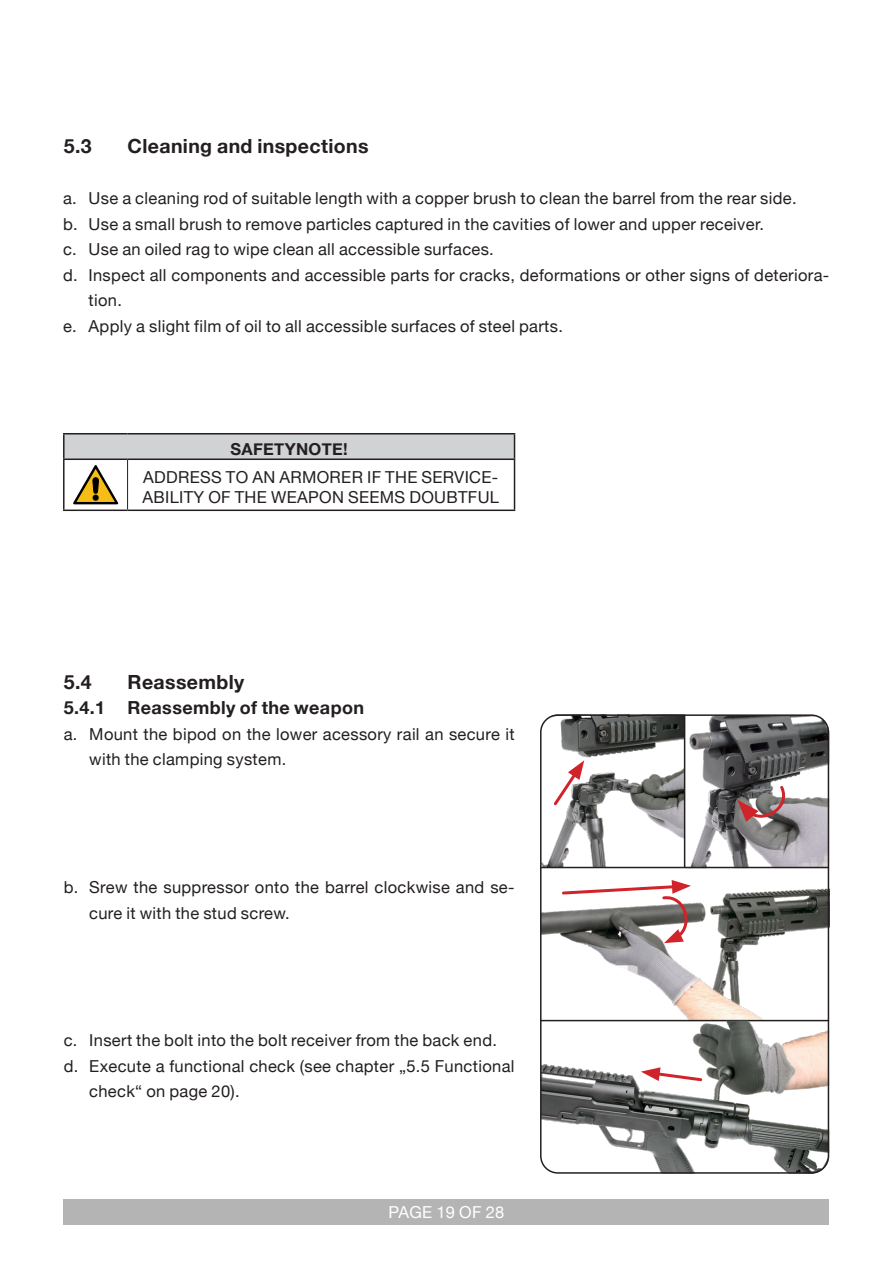
<style>
.page{position:relative;width:893px;height:1263px;background:#fff}
.page>*{position:absolute;margin:0;border:0;box-sizing:border-box;transform-origin:0 0}
.t1{font:700 19.5px "Helvetica Neue";letter-spacing:.02em;color:#231f20}
.t2{font:700 18px "Helvetica Neue";letter-spacing:.02em;color:#231f20}
.B_T_Tabelle_Sicherheitsh_zentriert_Gross{font:16.5px/25.5px "Helvetica Neue";letter-spacing:.02em;color:#231f20}
.B_T_Tabelle_Kopfzeile_zentiert{font:700 16.5px "Helvetica Neue";letter-spacing:.02em;color:#231f20}
.t3{font:16.5px "Helvetica Neue";letter-spacing:.02em;color:#fff}
</style>
<div class="page">
<div style="left:64px;top:1199px;width:765px;height:26px;background:#b4b4b4"></div>
<div style="left:64px;top:434px;width:450px;height:25px;background:#d1d2d4"></div>
<hr style="left:63px;top:460px;width:2px;height:49px;background:#231f20">
<hr style="left:514px;top:460px;width:1px;height:49px;background:#231f20">
<hr style="left:63px;top:509px;width:65px;height:2px;background:#231f20">
<hr style="left:128px;top:509px;width:387px;height:2px;background:#231f20">
<hr style="left:127px;top:460px;width:1px;height:49px;background:#231f20">
<hr style="left:63px;top:433px;width:65px;height:1px;background:#231f20">
<hr style="left:63px;top:434px;width:2px;height:24px;background:#231f20">
<hr style="left:128px;top:433px;width:387px;height:1px;background:#231f20">
<svg style="left:514px;top:434px;width:1px;height:24px"></svg>
<hr style="left:63px;top:458px;width:65px;height:2px;background:#231f20">
<hr style="left:128px;top:458px;width:387px;height:2px;background:#231f20">
<svg style="left:73px;top:465px;width:45px;height:39px"></svg>
<img style="left:540px;top:717px;width:289px;height:150px">
<img style="left:540px;top:888px;width:289px;height:283px">
<hr style="left:541px;top:1020px;width:287px;height:1px;background:#231f20">
<hr style="left:541px;top:867px;width:287px;height:1px;background:#231f20">
<div style="left:540px;top:714px;width:289px;height:460px;border:2px solid #231f20;border-radius:17px"></div>
<hr style="left:684px;top:715px;width:1px;height:152px;background:#231f20">
<svg style="left:551px;top:760px;width:33px;height:48px"></svg>
<svg style="left:737px;top:783px;width:54px;height:43px;background:#937a7b"></svg>
<svg style="left:560px;top:880px;width:135px;height:63px"></svg>
<svg style="left:641px;top:1067px;width:63px;height:16px"></svg>
<p class="t1" style="left:64px;top:134px;width:29px">5.3</p>
<p class="t1" style="left:128px;top:134px;width:242px">Cleaning and inspections</p>
<p class="B_T_Tabelle_Sicherheitsh_zentriert_Gross" style="left:63px;top:185px;width:735px">a. Use a cleaning rod of suitable length with a copper brush to clean the barrel from the rear side.</p>
<p class="B_T_Tabelle_Sicherheitsh_zentriert_Gross" style="left:63px;top:211px;width:702px">b. Use a small brush to remove particles captured in the cavities of lower and upper receiver.</p>
<p class="B_T_Tabelle_Sicherheitsh_zentriert_Gross" style="left:63px;top:236px;width:432px">c. Use an oiled rag to wipe clean all accessible surfaces.</p>
<p class="B_T_Tabelle_Sicherheitsh_zentriert_Gross" style="left:89px;top:262px;width:742px;text-indent:-26px">d. Inspect all components and accessible parts for cracks, deformations or other signs of deteriora&shy;tion.</p>
<p class="B_T_Tabelle_Sicherheitsh_zentriert_Gross" style="left:63px;top:313px;width:501px">e. Apply a slight film of oil to all accessible surfaces of steel parts.</p>
<p class="B_T_Tabelle_Kopfzeile_zentiert" style="left:230px;top:438px;width:119px">SAFETYNOTE!</p>
<p class="B_T_Tabelle_Sicherheitsh_zentriert_Gross" style="left:142px;top:467px;width:358px;line-height:19.8px">ADDRESS TO AN ARMORER IF THE SERVICE-<br>ABILITY OF THE WEAPON SEEMS DOUBTFUL</p>
<p class="t1" style="left:64px;top:670px;width:29px">5.4</p>
<p class="t1" style="left:128px;top:670px;width:118px">Reassembly</p>
<p class="t2" style="left:64px;top:697px;width:302px">5.4.1 Reassembly of the weapon</p>
<p class="B_T_Tabelle_Sicherheitsh_zentriert_Gross" style="left:89px;top:721px;width:427px;text-indent:-26px">a. Mount the bipod on the lower acessory rail an secure it with the clamping system.</p>
<p class="B_T_Tabelle_Sicherheitsh_zentriert_Gross" style="left:89px;top:874px;width:427px;text-indent:-26px">b. Srew the suppressor onto the barrel clockwise and se&shy;cure it with the stud screw.</p>
<p class="B_T_Tabelle_Sicherheitsh_zentriert_Gross" style="left:64px;top:1027px;width:435px">c. Insert the bolt into the bolt receiver from the back end.</p>
<p class="B_T_Tabelle_Sicherheitsh_zentriert_Gross" style="left:89px;top:1053px;width:427px;text-indent:-26px">d. Execute a functional check (see chapter „5.5 Functional check“ on page 20).</p>
<p class="t3" style="left:389px;top:1202px;width:117px">PAGE 19 OF 28</p>
</div>
